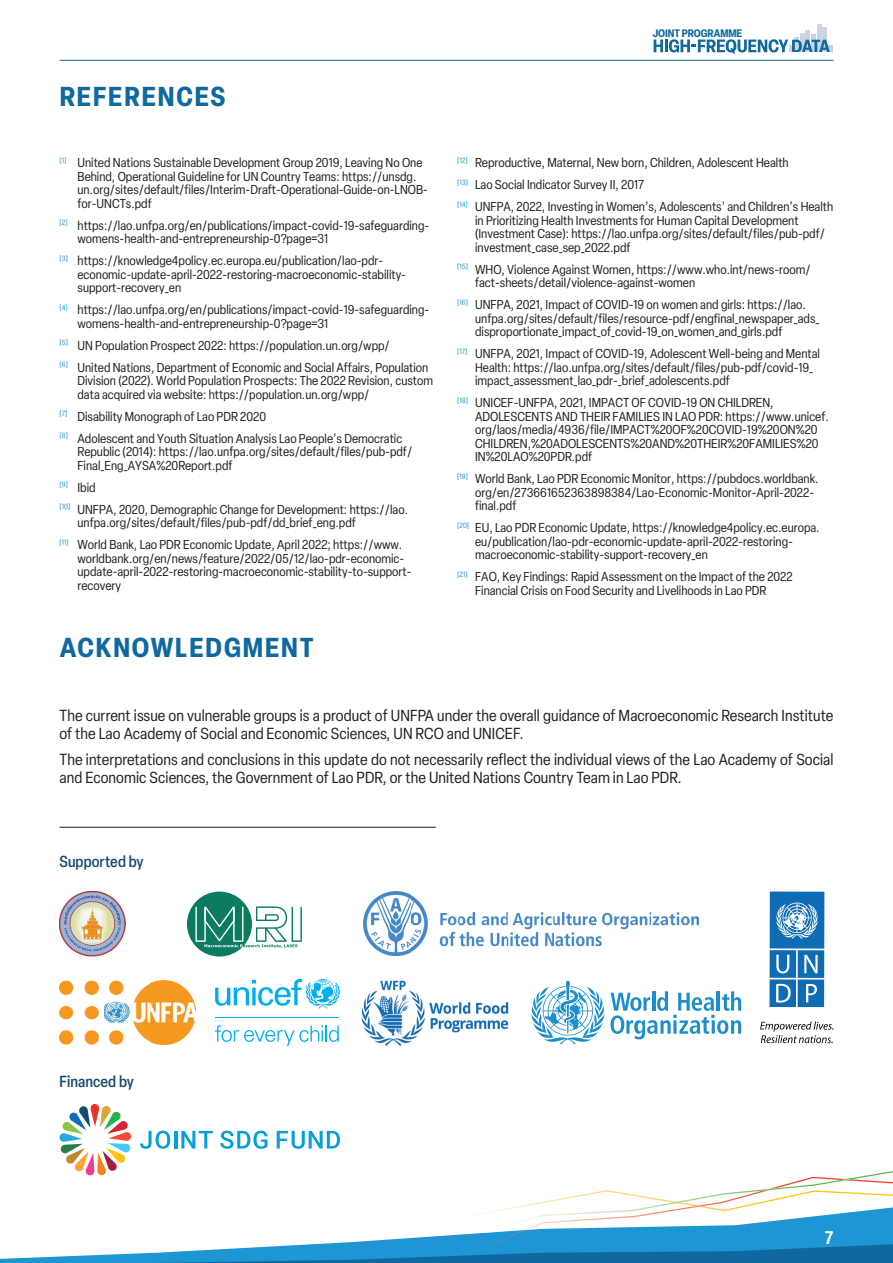
<style>
.page{position:relative;width:893px;height:1263px;background:#fff}
.page>*{position:absolute;margin:0;border:0;box-sizing:border-box;transform-origin:0 0}
.t1{font:700 condensed 27px "Elza";letter-spacing:.07em;color:#10699e}
.t2{font:600 condensed 18px "Elza";color:#fff}
.t3{font:condensed 15.75px/18px "Elza";letter-spacing:.005em;color:#231f20}
.t4{font:500 condensed 15.75px "Elza";letter-spacing:.005em;color:#164a6f}
.t5{font:500 condensed 15.75px "Elza";letter-spacing:.005em;color:#14486b}
.t6{font:condensed 12.75px/13.5px "Elza";color:#231f20}
.t7{font:700 condensed 10.8px "Elza";color:#10699e}
</style>
<div class="page">
<svg style="left:0;top:1233px;width:893px;height:30px"></svg>
<img style="left:462px;top:1233px;width:65px;height:11px">
<svg style="left:154px;top:1244px;width:739px;height:19px"></svg>
<img style="left:482px;top:1171px;width:411px;height:62px">
<img style="left:453px;top:1233px;width:34px;height:10px">
<img style="left:762px;top:1179px;width:89px;height:12px">
<hr style="left:60px;top:60px;width:773px;height:1px;background:#10699e">
<hr style="left:806px;top:30px;width:4px;height:22px;background:#cbd4e5">
<div style="left:811px;top:34px;width:5px;height:18px;background:#cbd4e5"></div>
<hr style="left:817px;top:24px;width:4px;height:28px;background:#cbd4e5">
<div style="left:822px;top:27px;width:5px;height:25px;background:#cbd4e5"></div>
<div style="left:800px;top:33px;width:5px;height:19px;background:#cbd4e5"></div>
<hr style="left:795px;top:37px;width:4px;height:15px;background:#cbd4e5">
<svg style="left:654px;top:39px;width:178px;height:15px"></svg>
<hr style="left:789px;top:52px;width:43px;height:1px;background:#fff">
<svg style="left:59px;top:1104px;width:72px;height:72px"></svg>
<svg style="left:140px;top:1130px;width:30px;height:19px"></svg>
<hr style="left:174px;top:1131px;width:3px;height:17px;background:#069edb">
<svg style="left:181px;top:1131px;width:32px;height:17px"></svg>
<svg style="left:220px;top:1130px;width:48px;height:19px"></svg>
<svg style="left:277px;top:1131px;width:63px;height:18px"></svg>
<img style="left:363px;top:891px;width:335px;height:65px">
<img style="left:60px;top:891px;width:65px;height:66px">
<img style="left:60px;top:980px;width:136px;height:64px">
<img style="left:361px;top:981px;width:148px;height:64px">
<div style="left:770px;top:950px;width:26px;height:28px;background:#0e6cb5"></div>
<svg style="left:776px;top:955px;width:13px;height:18px"></svg>
<div style="left:798px;top:950px;width:26px;height:28px;background:#0e6cb5"></div>
<svg style="left:804px;top:955px;width:14px;height:18px"></svg>
<div style="left:798px;top:979px;width:26px;height:28px;background:#0e6cb5"></div>
<svg style="left:806px;top:984px;width:11px;height:18px"></svg>
<div style="left:769px;top:979px;width:27px;height:28px;background:#0e6cb5"></div>
<svg style="left:776px;top:984px;width:15px;height:18px"></svg>
<div style="left:770px;top:891px;width:54px;height:57px;background:#0e6cb5"></div>
<svg style="left:776px;top:902px;width:42px;height:37px"></svg>
<svg style="left:760px;top:1021px;width:73px;height:22px"></svg>
<svg style="left:215px;top:979px;width:125px;height:30px"></svg>
<hr style="left:215px;top:1017px;width:124px;height:1px;background:#00aeef">
<svg style="left:215px;top:1025px;width:124px;height:21px"></svg>
<svg style="left:531px;top:981px;width:210px;height:63px"></svg>
<div style="left:187px;top:891px;width:65px;height:65px;background:#0a7b5f;border-radius:50%"></div>
<svg style="left:195px;top:906px;width:107px;height:42px"></svg>
<hr style="left:60px;top:827px;width:376px;height:1px;background:#231f20">
<h1 class="t1" style="left:60px;top:78px;width:167px">REFERENCES</h1>
<p class="t6" style="left:78px;top:156px;width:352px;text-indent:-18px"><sup>[1]</sup> United Nations Sustainable Development Group 2019, Leaving No One Behind, Operational Guideline for UN Country Teams: https://unsdg. un.org/sites/default/files/Interim-Draft-Operational-Guide-on-LNOB&shy;for-UNCTs.pdf</p>
<p class="t6" style="left:78px;top:218px;width:353px;text-indent:-18px"><sup>[2]</sup> https://lao.unfpa.org/en/publications/impact-covid-19-safeguarding&shy;womens-health-and-entrepreneurship-0?page=31</p>
<p class="t6" style="left:78px;top:254px;width:330px;text-indent:-18px"><sup>[3]</sup> https://knowledge4policy.ec.europa.eu/publication/lao-pdr&shy;economic-update-april-2022-restoring-macroeconomic-stability&shy;support-recovery_en</p>
<p class="t6" style="left:78px;top:303px;width:353px;text-indent:-18px"><sup>[4]</sup> https://lao.unfpa.org/en/publications/impact-covid-19-safeguarding&shy;womens-health-and-entrepreneurship-0?page=31</p>
<p class="t6" style="left:60px;top:334px;width:370px;line-height:22px"><sup>[5]</sup> UN Population Prospect 2022: https://population.un.org/wpp/<br><sup>[6]</sup> United Nations, Department of Economic and Social Affairs, Population</p>
<p class="t6" style="left:78px;top:374px;width:357px">Division (2022). World Population Prospects: The 2022 Revision, custom data acquired via website: https://population.un.org/wpp/</p>
<p class="t6" style="left:60px;top:405px;width:344px;line-height:22px"><sup>[7]</sup> Disability Monograph of Lao PDR 2020<br><sup>[8]</sup> Adolescent and Youth Situation Analysis Lao People’s Democratic</p>
<p class="t6" style="left:78px;top:445px;width:336px">Republic (2014): https://lao.unfpa.org/sites/default/files/pub-pdf/<br>Final_Eng_AYSA%20Report.pdf</p>
<p class="t6" style="left:60px;top:476px;width:350px;line-height:22px"><sup>[9]</sup> Ibid<br><sup>[10]</sup> UNFPA, 2020, Demographic Change for Development: https://lao.</p>
<p class="t6" style="left:60px;top:511px;width:344px;line-height:22px;text-indent:18px">unfpa.org/sites/default/files/pub-pdf/dd_brief_eng.pdf<br><sup>[11]</sup> World Bank, Lao PDR Economic Update, April 2022; https://www.</p>
<p class="t6" style="left:78px;top:551px;width:335px">worldbank.org/en/news/feature/2022/05/12/lao-pdr-economic&shy;update-april-2022-restoring-macroeconomic-stability-to-support&shy;recovery</p>
<h1 class="t1" style="left:60px;top:629px;width:256px">ACKNOWLEDGMENT</h1>
<p class="t7" style="left:653px;top:25px;width:91px">JOINT PROGRAMME</p>
<p class="t6" style="left:457px;top:151px;width:378px;line-height:22px"><sup>[12]</sup> Reproductive, Maternal, New born, Children, Adolescent Health<br><sup>[13]</sup> Lao Social Indicator Survey II, 2017<br><sup>[14]</sup> UNFPA, 2022, Investing in Women’s, Adolescents’ and Children’s Health</p>
<p class="t6" style="left:475px;top:213px;width:351px">in Prioritizing Health Investments for Human Capital Development (Investment Case): https://lao.unfpa.org/sites/default/files/pub-pdf/ investment_case_sep_2022.pdf</p>
<p class="t6" style="left:475px;top:262px;width:337px;text-indent:-18px"><sup>[15]</sup> WHO, Violence Against Women, https://www.who.int/news-room/ fact-sheets/detail/violence-against-women</p>
<p class="t6" style="left:475px;top:298px;width:346px;text-indent:-18px"><sup>[16]</sup> UNFPA, 2021, Impact of COVID-19 on women and girls: https://lao. unfpa.org/sites/default/files/resource-pdf/engfinal_newspaper_ads_ disproportionate_impact_of_covid-19_on_women_and_girls.pdf</p>
<p class="t6" style="left:475px;top:347px;width:346px;text-indent:-18px"><sup>[17]</sup> UNFPA, 2021, Impact of COVID-19, Adolescent Well-being and Mental<br>Health: https://lao.unfpa.org/sites/default/files/pub-pdf/covid-19_ impact_assessment_lao_pdr-_brief_adolescents.pdf</p>
<p class="t6" style="left:475px;top:396px;width:355px;text-indent:-18px"><sup>[18]</sup> UNICEF-UNFPA, 2021, IMPACT OF COVID-19 ON CHILDREN, ADOLESCENTS AND THEIR FAMILIES IN LAO PDR: https://www.unicef. org/laos/media/4936/file/IMPACT%20OF%20COVID-19%20ON%20<br>CHILDREN,%20ADOLESCENTS%20AND%20THEIR%20FAMILIES%20<br>IN%20LAO%20PDR.pdf</p>
<p class="t6" style="left:475px;top:472px;width:345px;text-indent:-18px"><sup>[19]</sup> World Bank, Lao PDR Economic Monitor, https://pubdocs.worldbank. org/en/273661652363898384/Lao-Economic-Monitor-April-2022- final.pdf</p>
<p class="t6" style="left:475px;top:521px;width:346px;text-indent:-18px"><sup>[20]</sup> EU, Lao PDR Economic Update, https://knowledge4policy.ec.europa. eu/publication/lao-pdr-economic-update-april-2022-restoring&shy;macroeconomic-stability-support-recovery_en</p>
<p class="t6" style="left:475px;top:570px;width:319px;text-indent:-18px"><sup>[21]</sup> FAO, Key Findings: Rapid Assessment on the Impact of the 2022<br>Financial Crisis on Food Security and Livelihoods in Lao PDR</p>
<p class="t3" style="left:60px;top:706px;width:775px">The current issue on vulnerable groups is a product of UNFPA under the overall guidance of Macroeconomic Research Institute of the Lao Academy of Social and Economic Sciences, UN RCO and UNICEF.</p>
<p class="t3" style="left:60px;top:750px;width:775px">The interpretations and conclusions in this update do not necessarily reflect the individual views of the Lao Academy of Social and Economic Sciences, the Government of Lao PDR, or the United Nations Country Team in Lao PDR.</p>
<p class="t4" style="left:60px;top:851px;width:86px">Supported by</p>
<p class="t5" style="left:60px;top:1070px;width:76px">Financed by</p>
<h2 class="t2" style="left:825px;top:1225px;width:10px">7</h2>
</div>
